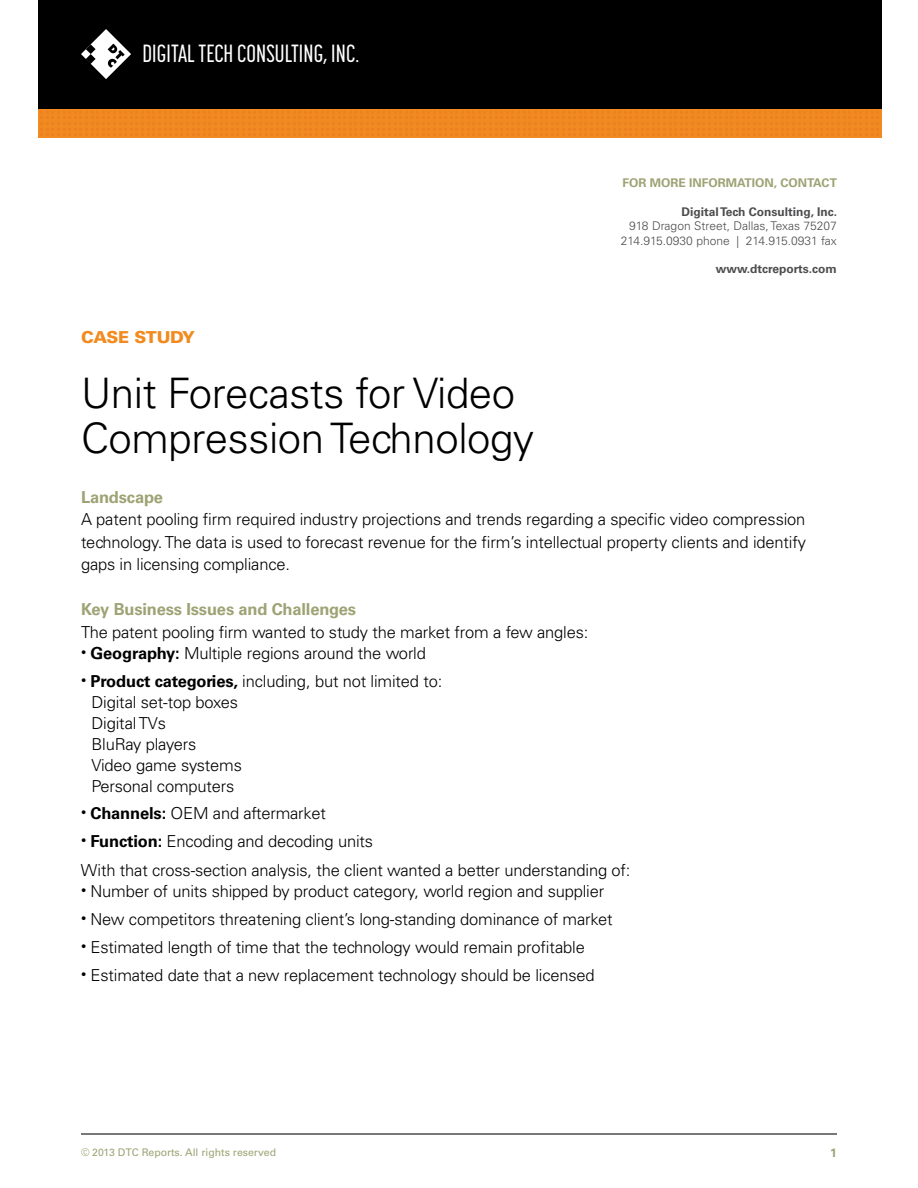
<style>
.page{position:relative;width:918px;height:1188px;background:#fff}
.page>*{position:absolute;margin:0;border:0;box-sizing:border-box;transform-origin:0 0}
.t1{font:300 42px/45px "Univers";letter-spacing:-.01em;color:#000}
.t2{font:500 24.6px "Korolev Compressed";letter-spacing:.005em;color:#fff}
.t3{font:300 16.5px/21px "Univers";letter-spacing:-.01em;color:#000}
.t4{font:700 16.5px "Univers";letter-spacing:-.01em;color:#9ea374}
.t5{font:900 16.5px "Univers";letter-spacing:-.03em;color:#f18b21}
.t6{font:300 12px/14.4px "Univers";color:#4d4d4f;text-align:right}
.t7{font:700 12px "Univers";color:#4d4d4f}
.t8{font:700 12px "Univers";color:#9ea374}
.t9{font:10.5px "Univers";color:#9ea374}
.s1{font-weight:700}
</style>
<div class="page">
<div style="left:38px;top:102px;width:843px;height:36px;background:#f18b21"></div>
<div style="left:38px;top:0;width:843px;height:109px;background:#000"></div>
<svg style="left:81px;top:29px;width:50px;height:50px"></svg>
<hr style="left:81px;top:1133px;width:756px;height:2px;background:#4d4d4f">
<h2 class="t2" style="left:142px;top:40px;width:218px">DIGITAL TECH CONSULTING, INC.</h2>
<p class="t8" style="left:623px;top:176px;width:216px">FOR MORE INFORMATION, CONTACT</p>
<p class="t7" style="left:681px;top:205px;width:157px">Digital Tech Consulting, Inc.</p>
<p class="t6" style="left:621px;top:219px;width:218px">918 Dragon Street, Dallas, Texas 75207<br>214.915.0930 phone | 214.915.0931 fax</p>
<p class="t7" style="left:716px;top:262px;width:123px">www.dtcreports.com</p>
<p class="t5" style="left:81px;top:327px;width:116px">CASE STUDY</p>
<h1 class="t1" style="left:81px;top:371px;width:455px">Unit Forecasts for Video<br>Compression Technology</h1>
<p class="t4" style="left:81px;top:487px;width:84px">Landscape</p>
<p class="t3" style="left:81px;top:508px;width:726px;line-height:22.5px;text-align:justify">A patent pooling firm required industry projections and trends regarding a specific video compression technology. The data is used to forecast revenue for the firm’s intellectual property clients and identify gaps in licensing compliance.</p>
<p class="t4" style="left:81px;top:600px;width:277px">Key Business Issues and Challenges</p>
<p class="t3" style="left:81px;top:621px;width:509px">The patent pooling firm wanted to study the market from a few angles:</p>
<p class="t3" style="left:81px;top:642px;width:347px"><sup>•</sup> <span class="s1">Geography:</span> Multiple regions around the world</p>
<p class="t3" style="left:91px;top:670px;width:352px;text-indent:-10px"><sup>•</sup> <span class="s1">Product categories,</span> including, but not limited to:<br>Digital set-top boxes<br>Digital TVs<br>BluRay players<br>Video game systems<br>Personal computers</p>
<p class="t3" style="left:81px;top:803px;width:246px"><sup>•</sup> <span class="s1">Channels:</span> OEM and aftermarket</p>
<p class="t3" style="left:81px;top:827px;width:551px;line-height:29.2px"><sup>•</sup> <span class="s1">Function:</span> Encoding and decoding units<br>With that cross-section analysis, the client wanted a better understanding of:</p>
<p class="t3" style="left:81px;top:881px;width:525px"><sup>•</sup> Number of units shipped by product category, world region and supplier</p>
<p class="t3" style="left:81px;top:909px;width:533px"><sup>•</sup> New competitors threatening client’s long-standing dominance of market</p>
<p class="t3" style="left:81px;top:936px;width:505px"><sup>•</sup> Estimated length of time that the technology would remain profitable</p>
<p class="t3" style="left:81px;top:964px;width:515px"><sup>•</sup> Estimated date that a new replacement technology should be licensed</p>
<p class="t9" style="left:81px;top:1146px;width:197px">© 2013 DTC Reports. All rights reserved</p>
<p class="t8" style="left:830px;top:1146px;width:8px">1</p>
</div>
